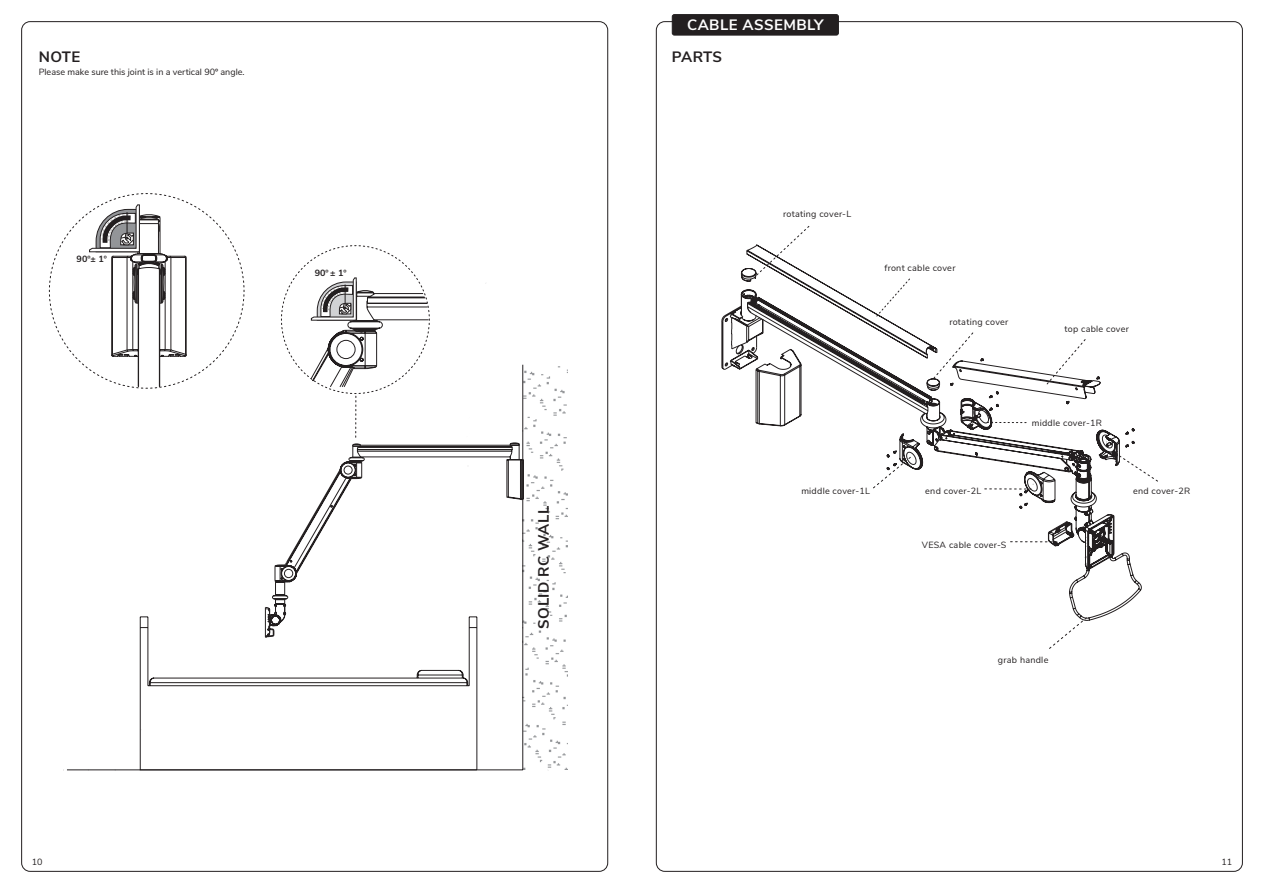
<style>
.page{position:relative;width:1263px;height:893px;background:#fff}
.page>*{position:absolute;margin:0;border:0;box-sizing:border-box;transform-origin:0 0}
.t1{font:700 15px "Nunito Sans";letter-spacing:.03em;color:#231f20}
.t2{font:700 15px "Nunito Sans";letter-spacing:.03em;color:#fff}
.t3{font:9px "Nunito Sans";letter-spacing:.03em;color:#231f20}
.t4{font:9px "Nunito Sans";color:#231f20}
.t5{font:700 9px "Nunito Sans";color:#231f20}
.s1{font-weight:400}
</style>
<div class="page">
<div style="left:672px;top:15px;width:166px;height:20px;background:#231f20;border-radius:2px"></div>
<div style="left:672px;top:14px;width:167px;height:21px;border:1px solid #231f20;border-radius:2px"></div>
<svg style="left:281px;top:245px;width:149px;height:119px"></svg>
<svg style="left:48px;top:193px;width:197px;height:171px"></svg>
<img style="left:523px;top:364px;width:44px;height:406px">
<svg style="left:67px;top:364px;width:456px;height:406px"></svg>
<svg style="left:88px;top:461px;width:260px;height:309px"></svg>
<svg style="left:265px;top:444px;width:243px;height:194px"></svg>
<svg style="left:267px;top:443px;width:255px;height:183px"></svg>
<svg style="left:810px;top:275px;width:332px;height:346px"></svg>
<svg style="left:875px;top:278px;width:36px;height:39px"></svg>
<svg style="left:932px;top:332px;width:42px;height:48px"></svg>
<svg style="left:1046px;top:338px;width:40px;height:47px"></svg>
<svg style="left:987px;top:419px;width:39px;height:4px"></svg>
<svg style="left:1118px;top:455px;width:40px;height:27px"></svg>
<svg style="left:985px;top:488px;width:46px;height:1px"></svg>
<svg style="left:872px;top:456px;width:40px;height:33px"></svg>
<svg style="left:1010px;top:521px;width:65px;height:26px"></svg>
<svg style="left:1048px;top:616px;width:40px;height:33px"></svg>
<svg style="left:721px;top:226px;width:89px;height:201px"></svg>
<h1 class="t1" style="left:39px;top:46px;width:43px">NOTE</h1>
<p class="t4" style="left:39px;top:66px;width:207px">Please make sure this joint is in a vertical 90º angle.</p>
<p class="t5" style="left:77px;top:252px;width:32px">90<span class="s1">º</span>± 1<span class="s1">º</span></p>
<p class="t5" style="left:315px;top:267px;width:33px">90<span class="s1">º</span> ± 1<span class="s1">º</span></p>
<h1 class="t1" style="left:532px;top:629px;width:124px;rotate:-90deg">SOLID RC WALL</h1>
<h1 class="t2" style="left:687px;top:14px;width:138px">CABLE ASSEMBLY</h1>
<h1 class="t1" style="left:672px;top:46px;width:52px">PARTS</h1>
<p class="t3" style="left:783px;top:207px;width:70px">rotating cover-L</p>
<p class="t3" style="left:884px;top:261px;width:73px">front cable cover</p>
<p class="t3" style="left:949px;top:315px;width:61px">rotating cover</p>
<p class="t3" style="left:1064px;top:322px;width:66px">top cable cover</p>
<p class="t3" style="left:1032px;top:417px;width:72px">middle cover-1R</p>
<p class="t3" style="left:801px;top:484px;width:70px">middle cover-1L</p>
<p class="t3" style="left:925px;top:484px;width:58px">end cover-2L</p>
<p class="t3" style="left:1133px;top:484px;width:59px">end cover-2R</p>
<p class="t3" style="left:922px;top:538px;width:86px">VESA cable cover-S</p>
<p class="t3" style="left:998px;top:653px;width:52px">grab handle</p>
<p class="t3" style="left:32px;top:855px;width:12px">10</p>
<p class="t3" style="left:1221px;top:855px;width:12px">11</p>
</div>
